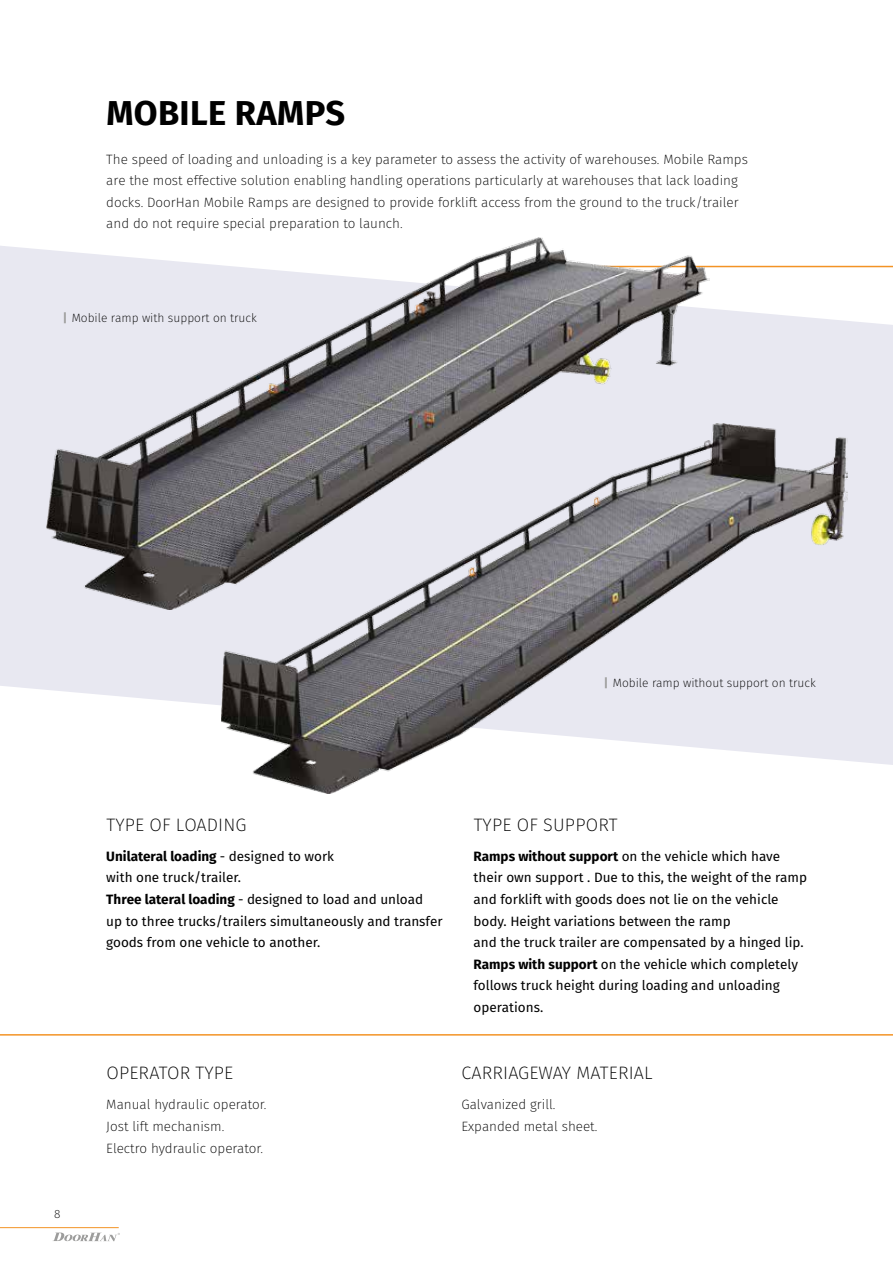
<style>
.page{position:relative;width:893px;height:1263px;background:#fff}
.page>*{position:absolute;margin:0;border:0;box-sizing:border-box;transform-origin:0 0}
.t1{font:700 34.5px "Fira Sans";letter-spacing:.01em;color:#000}
.t2{font:200 18px "Fira Sans";letter-spacing:.01em;color:#000}
.t3{font:13.5px/21.6px "Fira Sans";color:#000}
.t4{font:200 13.5px/21.6px "Fira Sans";color:#000}
.t5{font:200 12px "Fira Sans";color:#000}
.s1{font-weight:700;color:#9d9d9c}
.s2{font-weight:700}
</style>
<div class="page">
<hr style="left:0;top:1034px;width:893px;height:1px;background:#f39325">
<svg style="left:53px;top:1232px;width:67px;height:9px"></svg>
<hr style="left:0;top:1227px;width:119px;height:1px;background:#f39325">
<svg style="left:0;top:246px;width:893px;height:519px;fill:#e8e8f1"></svg>
<img style="left:222px;top:423px;width:626px;height:371px">
<img style="left:47px;top:238px;width:662px;height:371px">
<h1 class="t1" style="left:106px;top:89px;width:240px">MOBILE RAMPS</h1>
<p class="t4" style="left:106px;top:148px;width:643px">The speed of loading and unloading is a key parameter to assess the activity of warehouses. Mobile Ramps are the most effective solution enabling handling operations particularly at warehouses that lack loading docks. DoorHan Mobile Ramps are designed to provide forklift access from the ground to the truck/trailer and do not require special preparation to launch.</p>
<p class="t5" style="left:63px;top:309px;width:196px"><span class="s1">|</span> Mobile ramp with support on truck</p>
<p class="t5" style="left:604px;top:675px;width:213px"><span class="s1">|</span> Mobile ramp without support on truck</p>
<p class="t5" style="left:54px;top:1206px;width:8px">8</p>
<h2 class="t2" style="left:106px;top:812px;width:142px">TYPE OF LOADING</h2>
<p class="t3" style="left:106px;top:845px;width:338px"><span class="s2">Unilateral loading</span> - designed to work<br>with one truck/trailer.<br><span class="s2">Three lateral loading</span> - designed to load and unload<br>up to three trucks/trailers simultaneously and transfer goods from one vehicle to another.</p>
<h2 class="t2" style="left:474px;top:812px;width:145px">TYPE OF SUPPORT</h2>
<p class="t3" style="left:474px;top:845px;width:335px"><span class="s2">Ramps without support</span> on the vehicle which have their own support . Due to this, the weight of the ramp and forklift with goods does not lie on the vehicle body. Height variations between the ramp<br>and the truck trailer are compensated by a hinged lip.<br><span class="s2">Ramps with support</span> on the vehicle which completely follows truck height during loading and unloading operations.</p>
<h2 class="t2" style="left:106px;top:1060px;width:128px">OPERATOR TYPE</h2>
<p class="t4" style="left:106px;top:1094px;width:162px">Manual hydraulic operator.<br>Jost lift mechanism.<br>Electro hydraulic operator.</p>
<h2 class="t2" style="left:461px;top:1060px;width:193px">CARRIAGEWAY MATERIAL</h2>
<p class="t4" style="left:461px;top:1094px;width:138px">Galvanized grill.<br>Expanded metal sheet.</p>
</div>
